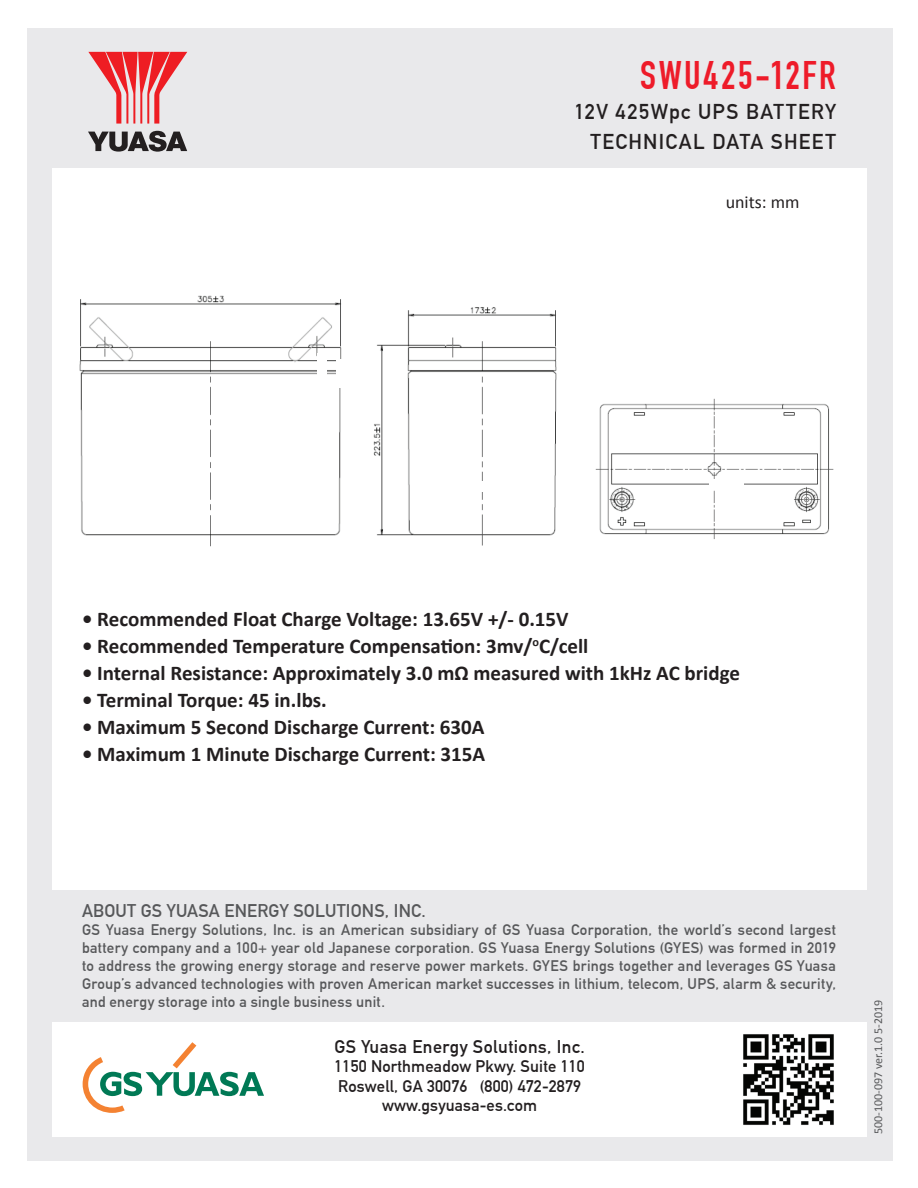
<style>
.page{position:relative;width:918px;height:1188px;background:#fff}
.page>*{position:absolute;margin:0;border:0;box-sizing:border-box;transform-origin:0 0}
.t1{font:39px "DIN Engschrift LT Alternate";letter-spacing:.065em;color:#ee1b29}
.t2{font:700 21px "Calibri";color:#231f20}
.t3{font:21px/30px "DIN Mittelschrift LT";letter-spacing:.065em;color:#231f20;text-align:right}
.t4{font:18px "DIN Mittelschrift LT";letter-spacing:.01em;color:#57585a}
.t5{font:18px "DIN Mittelschrift LT";letter-spacing:.025em;color:#231f20}
.t6{font:18px "Calibri";color:#231f20}
.t7{font:16.5px/19.5px "DIN Mittelschrift LT";letter-spacing:.01em;color:#231f20;text-align:center}
.t8{font:15px/18px "DIN Mittelschrift LT";letter-spacing:.015em;color:#57585a;text-align:justify}
.t9{font:12px "Calibri";color:#57585a}
</style>
<div class="page">
<div style="left:27px;top:28px;width:865px;height:1133px;background:#e9e9eb"></div>
<div style="left:52px;top:1022px;width:814px;height:114px;background:#fff"></div>
<svg style="left:83px;top:1042px;width:181px;height:71px"></svg>
<img style="left:743px;top:1034px;width:91px;height:91px">
<div style="left:52px;top:168px;width:814px;height:722px;background:#fff"></div>
<svg style="left:88px;top:52px;width:99px;height:72px"></svg>
<svg style="left:88px;top:131px;width:99px;height:21px"></svg>
<img style="left:79px;top:295px;width:755px;height:252px">
<div style="left:178px;top:483px;width:31px;height:9px;background:#fff"></div>
<div style="left:318px;top:353px;width:9px;height:31px;background:#fff"></div>
<div style="left:336px;top:359px;width:11px;height:28px;background:#fff"></div>
<div style="left:472px;top:482px;width:29px;height:10px;background:#fff"></div>
<div style="left:709px;top:480px;width:34px;height:10px;background:#fff"></div>
<h1 class="t1" style="left:640px;top:52px;width:197px">SWU425-12FR</h1>
<h2 class="t3" style="left:575px;top:97px;width:263px">12V 425Wpc UPS BATTERY<br>TECHNICAL DATA SHEET</h2>
<p class="t6" style="left:726px;top:191px;width:75px">units: mm</p>
<h2 class="t2" style="left:82px;top:605px;width:488px">• Recommended Float Charge Voltage: 13.65V +/- 0.15V</h2>
<h2 class="t2" style="left:82px;top:632px;width:508px">• Recommended Temperature Compensation: 3mv/<sup>o</sup>C/cell</h2>
<h2 class="t2" style="left:82px;top:659px;width:659px">• Internal Resistance: Approximately 3.0 mΩ measured with 1kHz AC bridge</h2>
<h2 class="t2" style="left:82px;top:686px;width:246px">• Terminal Torque: 45 in.lbs.</h2>
<h2 class="t2" style="left:82px;top:713px;width:404px">• Maximum 5 Second Discharge Current: 630A</h2>
<h2 class="t2" style="left:82px;top:740px;width:405px">• Maximum 1 Minute Discharge Current: 315A</h2>
<p class="t4" style="left:82px;top:900px;width:345px">ABOUT GS YUASA ENERGY SOLUTIONS, INC.</p>
<p class="t8" style="left:82px;top:920px;width:755px">GS Yuasa Energy Solutions, Inc. is an American subsidiary of GS Yuasa Corporation, the world’s second largest battery company and a 100+ year old Japanese corporation. GS Yuasa Energy Solutions (GYES) was formed in 2019 to address the growing energy storage and reserve power markets. GYES brings together and leverages GS Yuasa Group’s advanced technologies with proven American market successes in lithium, telecom, UPS, alarm &amp; security, and energy storage into a single business unit.</p>
<p class="t5" style="left:335px;top:1036px;width:252px">GS Yuasa Energy Solutions, Inc.</p>
<p class="t7" style="left:335px;top:1057px;width:252px">1150 Northmeadow Pkwy. Suite 110<br>Roswell, GA 30076 (800) 472-2879 www.gsyuasa-es.com</p>
<p class="t9" style="left:870px;top:1134px;width:136px;rotate:-90deg">500-100-097 ver.1.0 5-2019</p>
</div>
